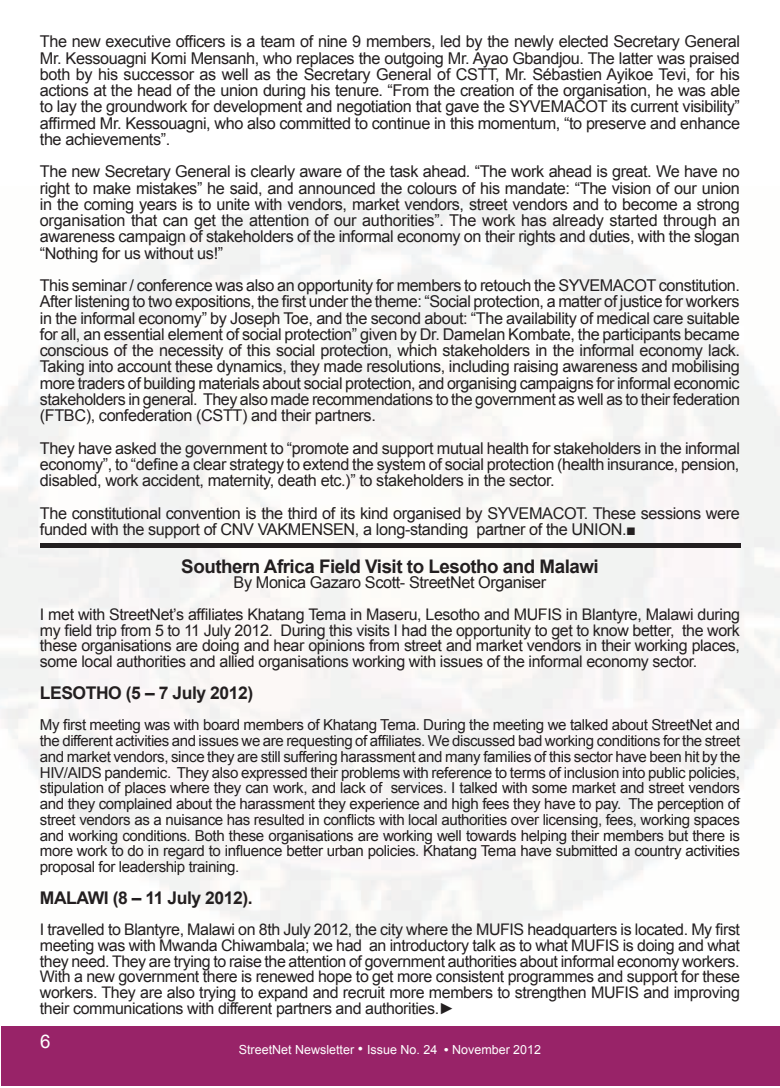
<style>
.page{position:relative;width:780px;height:1088px;background:#fff}
.page>*{position:absolute;margin:0;border:0;box-sizing:border-box;transform-origin:0 0}
.t1{font:700 18.75px "Arial";letter-spacing:-.025em;color:#231f20}
.t2{font:18.75px "Arial";color:#fff}
.t3{font:700 17.5px "Arial";letter-spacing:-.025em;color:#231f20}
.t4{font:16.25px/16.2px "Arial";letter-spacing:-.025em;color:#231f20;text-align:justify}
.t5{font:16px/15.9px "Arial";letter-spacing:-.025em;color:#231f20;text-align:justify}
.t6{font:15.12px/15.8px "Arial";letter-spacing:-.025em;color:#231f20;text-align:justify}
.t7{font:12.5px "Arial";color:#fff}
.s1{font-size:15px}
.s2{font-weight:700}
</style>
<div class="page">
<div style="left:1px;top:1026px;width:779px;height:59px;background:#982368"></div>
<img style="left:0;top:191px;width:780px;height:749px">
<hr style="left:40px;top:544px;width:700px;height:1px;background:#231f20">
<hr style="left:40px;top:545px;width:700px;height:1px;background:#231f20">
<hr style="left:40px;top:546px;width:700px;height:2px;background:#231f20">
<p class="t4" style="left:40px;top:34px;width:701px">The new executive officers is a team of nine 9 members, led by the newly elected Secretary General Mr. Kessouagni Komi Mensanh, who replaces the outgoing Mr. Ayao Gbandjou. The latter was praised both by his successor as well as the Secretary General of CSTT, Mr. Sébastien Ayikoe Tevi, for his actions at the head of the union during his tenure. “From the creation of the organisation, he was able to lay the groundwork for development and negotiation that gave the SYVEMACOT its current visibility” affirmed Mr. Kessouagni, who also committed to continue in this momentum, “to preserve and enhance the achievements”.</p>
<p class="t4" style="left:40px;top:164px;width:701px">The new Secretary General is clearly aware of the task ahead. “The work ahead is great. We have no right to make mistakes” he said, and announced the colours of his mandate: “The vision of our union in the coming years is to unite with vendors, market vendors, street vendors and to become a strong organisation that can get the attention of our authorities”. The work has already started through an awareness campaign of stakeholders of the informal economy on their rights and duties, with the slogan “Nothing for us without us!”</p>
<p class="t4" style="left:40px;top:277px;width:701px">This seminar / conference was also an opportunity for members to retouch the SYVEMACOT constitution.<br>After listening to two expositions, the first under the theme: “Social protection, a matter of justice for workers in the informal economy” by Joseph Toe, and the second about: “The availability of medical care suitable for all, an essential element of social protection” given by Dr. Damelan Kombate, the participants became conscious of the necessity of this social protection, which stakeholders in the informal economy lack.<br>Taking into account these dynamics, they made resolutions, including raising awareness and mobilising more traders of building materials about social protection, and organising campaigns for informal economic stakeholders in general. They also made recommendations to the government as well as to their federation (FTBC), confederation (CSTT) and their partners.</p>
<p class="t4" style="left:40px;top:440px;width:701px">They have asked the government to “promote and support mutual health for stakeholders in the informal economy”, to “define a clear strategy to extend the system of social protection (health insurance, pension, disabled, work accident, maternity, death etc.)” to stakeholders in the sector.</p>
<p class="t4" style="left:40px;top:505px;width:701px">The constitutional convention is the third of its kind organised by SYVEMACOT. These sessions were funded with the support of CNV VAKMENSEN, a long-standing partner of the UNION.■</p>
<p class="t1" style="left:181px;top:554px;width:419px">Southern Africa Field Visit to Lesotho and Malawi</p>
<p class="t4" style="left:233px;top:575px;width:314px">By Monica Gazaro Scott- StreetNet Organiser</p>
<p class="t5" style="left:40px;top:607px;width:701px">I met with StreetNet’s affiliates Khatang Tema in Maseru, Lesotho and MUFIS in Blantyre, Malawi during my field trip from 5 to 11 July 2012. During this visits I had the opportunity to get to know better, the work these organisations are doing and hear opinions from street and market vendors in their working places, some local authorities and allied organisations working with issues of the informal economy sector.</p>
<p class="t3" style="left:40px;top:681px;width:215px">LESOTHO (5 – 7 July 2012)</p>
<p class="t6" style="left:40px;top:717px;width:702px">My first meeting was with board members of Khatang Tema. During the meeting we talked about StreetNet and the different activities and issues we are requesting of affiliates. We discussed bad working conditions for the street and market vendors, since they are still suffering harassment and many families of this sector have been hit by the HIV/AIDS pandemic. They also expressed their problems with reference to terms of inclusion into public policies, stipulation of places where they can work, and lack of services. I talked with some market and street vendors and they complained about the harassment they experience and high fees they have to pay. The perception of street vendors as a nuisance has resulted in conflicts with local authorities over licensing, fees, working spaces and working conditions. Both these organisations are working well towards helping their members but there is more work to do in regard to influence better urban policies. Khatang Tema have submitted a country activities proposal for leadership training.</p>
<p class="t3" style="left:40px;top:886px;width:214px">MALAWI (8 – 11 July 2012).</p>
<p class="t5" style="left:40px;top:921px;width:701px">I travelled to Blantyre, Malawi on 8th July 2012, the city where the MUFIS headquarters is located. My first meeting was with Mwanda Chiwambala; we had an introductory talk as to what MUFIS is doing and what they need. They are trying to raise the attention of government authorities about informal economy workers.<br>With a new government there is renewed hope to get more consistent programmes and support for these workers. They are also trying to expand and recruit more members to strengthen MUFIS and improving their communications with different partners and authorities.►</p>
<p class="t2" style="left:40px;top:1029px;width:12px">6</p>
<p class="t7" style="left:239px;top:1041px;width:304px">StreetNet Newsletter <span class="s1">•</span> Issue No. 24 <span class="s2">•</span> November 2012</p>
</div>
